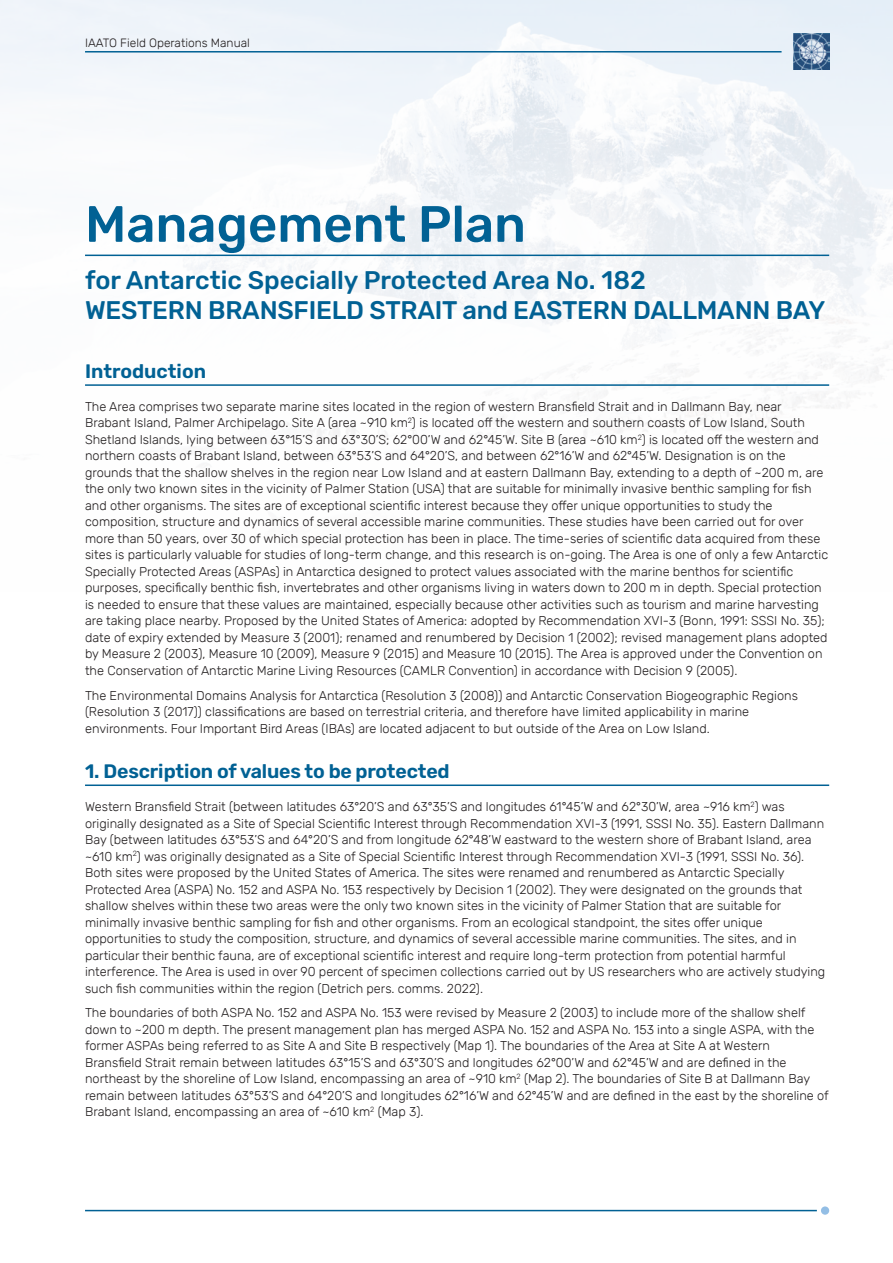
<style>
.page{position:relative;width:893px;height:1263px;background:#fff}
.page>*{position:absolute;margin:0;border:0;box-sizing:border-box;transform-origin:0 0}
.t1{font:500 51px "Rubik";color:#016194}
.t2{font:500 25.5px/30px "Rubik";letter-spacing:-.01em;color:#016194}
.t3{font:600 19.5px "Rubik";letter-spacing:-.01em;color:#016194}
.t4{font:300 12.75px/16.5px "Rubik";color:#231f20}
.t5{font:300 12px "Rubik";color:#231f20}
</style>
<div class="page">
<hr style="left:85px;top:1210px;width:732px;height:1px;background:#016194">
<div style="left:821px;top:1206px;width:8px;height:9px;background:#93bee5;border-radius:50%"></div>
<img style="left:0;top:0;width:893px;height:445px">
<hr style="left:85px;top:51px;width:697px;height:2px;background:#016194">
<hr style="left:85px;top:255px;width:744px;height:1px;background:#016194">
<hr style="left:85px;top:384px;width:744px;height:2px;background:#016194">
<hr style="left:85px;top:784px;width:744px;height:2px;background:#016194">
<p class="t5" style="left:85px;top:37px;width:166px">IAATO Field Operations Manual</p>
<h1 class="t1" style="left:85px;top:195px;width:442px">Management Plan</h1>
<h2 class="t2" style="left:85px;top:266px;width:742px">for Antarctic Specially Protected Area No. 182<br>WESTERN BRANSFIELD STRAIT and EASTERN DALLMANN BAY</h2>
<h3 class="t3" style="left:85px;top:360px;width:123px">Introduction</h3>
<p class="t4" style="left:85px;top:399px;width:745px">The Area comprises two separate marine sites located in the region of western Bransfield Strait and in Dallmann Bay, near Brabant Island, Palmer Archipelago. Site A (area ~910 km<sup>2</sup>) is located off the western and southern coasts of Low Island, South Shetland Islands, lying between 63°15’S and 63°30’S; 62°00’W and 62°45’W. Site B (area ~610 km<sup>2</sup>) is located off the western and northern coasts of Brabant Island, between 63°53’S and 64°20’S, and between 62°16’W and 62°45’W. Designation is on the grounds that the shallow shelves in the region near Low Island and at eastern Dallmann Bay, extending to a depth of ~200 m, are the only two known sites in the vicinity of Palmer Station (USA) that are suitable for minimally invasive benthic sampling for fish and other organisms. The sites are of exceptional scientific interest because they offer unique opportunities to study the composition, structure and dynamics of several accessible marine communities. These studies have been carried out for over more than 50 years, over 30 of which special protection has been in place. The time-series of scientific data acquired from these sites is particularly valuable for studies of long-term change, and this research is on-going. The Area is one of only a few Antarctic Specially Protected Areas (ASPAs) in Antarctica designed to protect values associated with the marine benthos for scientific purposes, specifically benthic fish, invertebrates and other organisms living in waters down to 200 m in depth. Special protection is needed to ensure that these values are maintained, especially because other activities such as tourism and marine harvesting are taking place nearby. Proposed by the United States of America: adopted by Recommendation XVI-3 (Bonn, 1991: SSSI No. 35); date of expiry extended by Measure 3 (2001); renamed and renumbered by Decision 1 (2002); revised management plans adopted by Measure 2 (2003), Measure 10 (2009), Measure 9 (2015) and Measure 10 (2015). The Area is approved under the Convention on the Conservation of Antarctic Marine Living Resources (CAMLR Convention) in accordance with Decision 9 (2005).</p>
<p class="t4" style="left:85px;top:687px;width:714px">The Environmental Domains Analysis for Antarctica (Resolution 3 (2008)) and Antarctic Conservation Biogeographic Regions (Resolution 3 (2017)) classifications are based on terrestrial criteria, and therefore have limited applicability in marine environments. Four Important Bird Areas (IBAs) are located adjacent to but outside of the Area on Low Island.</p>
<h3 class="t3" style="left:85px;top:760px;width:366px">1. Description of values to be protected</h3>
<p class="t4" style="left:85px;top:799px;width:742px">Western Bransfield Strait (between latitudes 63°20’S and 63°35’S and longitudes 61°45’W and 62°30’W, area ~916 km<sup>2</sup>) was originally designated as a Site of Special Scientific Interest through Recommendation XVI-3 (1991, SSSI No. 35). Eastern Dallmann Bay (between latitudes 63°53’S and 64°20’S and from longitude 62°48’W eastward to the western shore of Brabant Island, area ~610 km<sup>2</sup>) was originally designated as a Site of Special Scientific Interest through Recommendation XVI-3 (1991, SSSI No. 36).<br>Both sites were proposed by the United States of America. The sites were renamed and renumbered as Antarctic Specially Protected Area (ASPA) No. 152 and ASPA No. 153 respectively by Decision 1 (2002). They were designated on the grounds that shallow shelves within these two areas were the only two known sites in the vicinity of Palmer Station that are suitable for minimally invasive benthic sampling for fish and other organisms. From an ecological standpoint, the sites offer unique opportunities to study the composition, structure, and dynamics of several accessible marine communities. The sites, and in particular their benthic fauna, are of exceptional scientific interest and require long-term protection from potential harmful interference. The Area is used in over 90 percent of specimen collections carried out by US researchers who are actively studying such fish communities within the region (Detrich pers. comms. 2022).</p>
<p class="t4" style="left:85px;top:1005px;width:745px">The boundaries of both ASPA No. 152 and ASPA No. 153 were revised by Measure 2 (2003) to include more of the shallow shelf down to ~200 m depth. The present management plan has merged ASPA No. 152 and ASPA No. 153 into a single ASPA, with the former ASPAs being referred to as Site A and Site B respectively (Map 1). The boundaries of the Area at Site A at Western Bransfield Strait remain between latitudes 63°15’S and 63°30’S and longitudes 62°00’W and 62°45’W and are defined in the northeast by the shoreline of Low Island, encompassing an area of ~910 km<sup>2</sup> (Map 2). The boundaries of Site B at Dallmann Bay remain between latitudes 63°53’S and 64°20’S and longitudes 62°16’W and 62°45’W and are defined in the east by the shoreline of Brabant Island, encompassing an area of ~610 km<sup>2</sup> (Map 3).</p>
</div>
